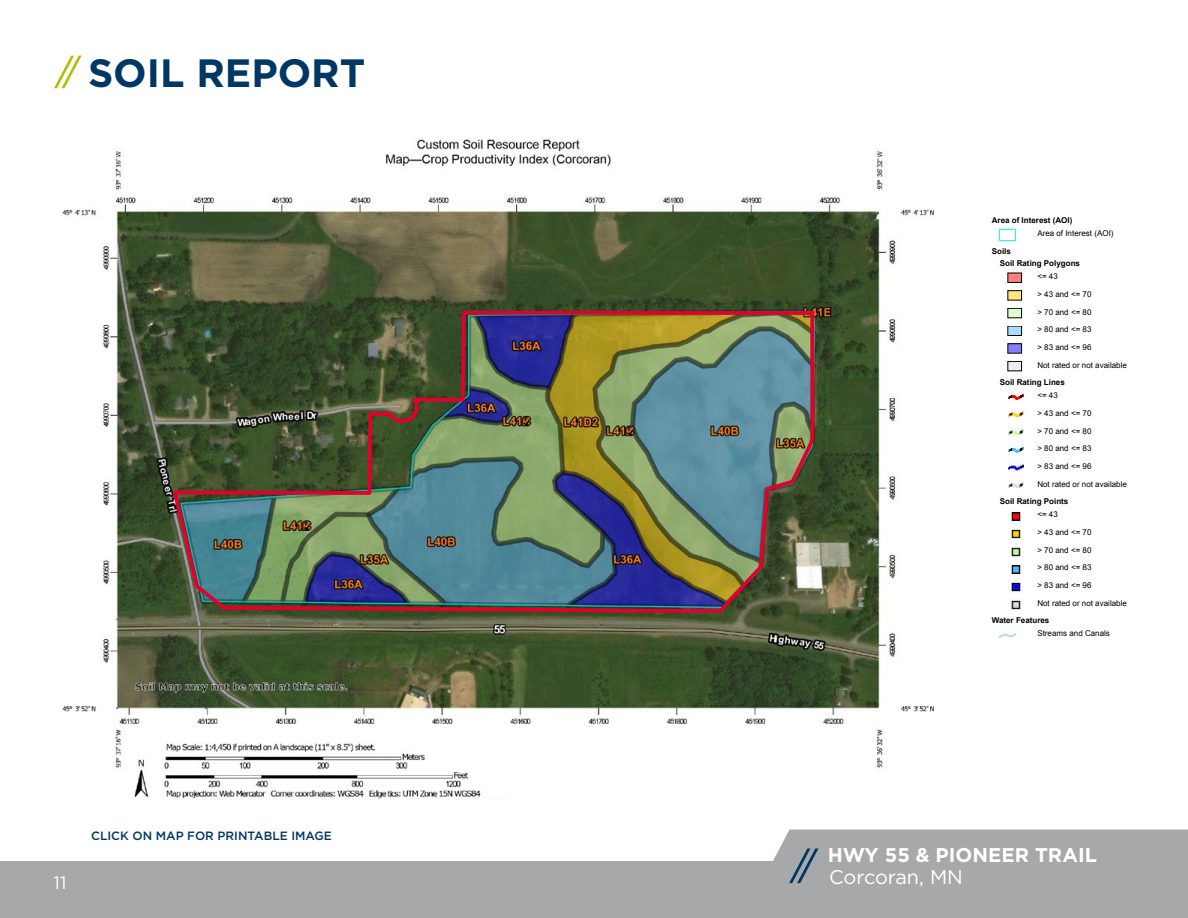
<style>
.page{position:relative;width:1188px;height:918px;background:#fff}
.page>*{position:absolute;margin:0;border:0;box-sizing:border-box;transform-origin:0 0}
.t1{font:700 39.45px "Gotham";color:#003764}
.t2{font:700 19.8px "Gotham";color:#fff}
.t3{font:19.8px "Gotham";letter-spacing:-.005em;color:#fff}
.t4{font:18px "Gotham";color:#fff}
.t5{font:500 12px "Gotham";color:#003764}
.t6{font:7.95px "Arial";color:#000}
.t7{font:700 7.95px/12.9px "Arial";color:#000}
</style>
<div class="page">
<svg style="left:54px;top:56px;width:28px;height:32px"></svg>
<img style="left:62px;top:139px;width:872px;height:661px">
<img style="left:170px;top:309px;width:647px;height:306px">
<img style="left:1000px;top:240px;width:15px;height:1px">
<div style="left:1008px;top:273px;width:14px;height:9px;background:#ff8080"></div>
<div style="left:1008px;top:273px;width:14px;height:10px;border:1px solid #000"></div>
<div style="left:1008px;top:291px;width:14px;height:9px;background:#ffe780"></div>
<div style="left:1008px;top:308px;width:14px;height:10px;background:#e1fcce"></div>
<div style="left:1008px;top:308px;width:14px;height:10px;border:1px solid #000"></div>
<div style="left:1008px;top:326px;width:14px;height:9px;background:#a7ddff"></div>
<div style="left:1008px;top:326px;width:14px;height:10px;border:1px solid #000"></div>
<div style="left:1008px;top:344px;width:14px;height:9px;background:#8080ff"></div>
<div style="left:1008px;top:361px;width:14px;height:10px;background:#ededed"></div>
<div style="left:1008px;top:361px;width:14px;height:10px;border:1px solid #000"></div>
<img style="left:1008px;top:392px;width:15px;height:8px">
<img style="left:1008px;top:410px;width:15px;height:8px">
<img style="left:1008px;top:429px;width:15px;height:7px">
<img style="left:1008px;top:446px;width:15px;height:7px">
<img style="left:1008px;top:463px;width:15px;height:8px">
<img style="left:1008px;top:482px;width:15px;height:7px">
<img style="left:1011px;top:512px;width:10px;height:10px">
<img style="left:1011px;top:529px;width:10px;height:11px">
<img style="left:1011px;top:547px;width:10px;height:10px">
<img style="left:1011px;top:565px;width:10px;height:9px">
<img style="left:1011px;top:582px;width:10px;height:11px">
<img style="left:1011px;top:600px;width:10px;height:10px">
<img style="left:1000px;top:633px;width:15px;height:5px">
<div style="left:0;top:861px;width:699px;height:57px;background:#a7a8aa"></div>
<div style="left:699px;top:830px;width:489px;height:88px;background:#a7a8aa"></div>
<h1 class="t1" style="left:88px;top:47px;width:279px">SOIL REPORT</h1>
<h3 class="t4" style="left:54px;top:871px;width:14px">11</h3>
<h3 class="t5" style="left:91px;top:828px;width:242px">CLICK ON MAP FOR PRINTABLE IMAGE</h3>
<p class="t7" style="left:992px;top:214px;width:82px">Area of Interest (AOI)</p>
<p class="t6" style="left:1037px;top:228px;width:78px">Area of Interest (AOI)</p>
<p class="t7" style="left:1000px;top:245px;width:82px;text-indent:-8px">Soils<br>Soil Rating Polygons</p>
<p class="t6" style="left:1037px;top:271px;width:22px">&lt;= 43</p>
<p class="t6" style="left:1037px;top:289px;width:56px">&gt; 43 and &lt;= 70</p>
<p class="t6" style="left:1037px;top:307px;width:56px">&gt; 70 and &lt;= 80</p>
<p class="t6" style="left:1037px;top:324px;width:56px">&gt; 80 and &lt;= 83</p>
<p class="t6" style="left:1037px;top:342px;width:56px">&gt; 83 and &lt;= 96</p>
<p class="t6" style="left:1037px;top:360px;width:91px">Not rated or not available</p>
<p class="t7" style="left:1000px;top:376px;width:67px">Soil Rating Lines</p>
<p class="t6" style="left:1037px;top:390px;width:22px">&lt;= 43</p>
<p class="t6" style="left:1037px;top:408px;width:56px">&gt; 43 and &lt;= 70</p>
<p class="t6" style="left:1037px;top:426px;width:56px">&gt; 70 and &lt;= 80</p>
<p class="t6" style="left:1037px;top:443px;width:56px">&gt; 80 and &lt;= 83</p>
<p class="t6" style="left:1037px;top:461px;width:56px">&gt; 83 and &lt;= 96</p>
<p class="t6" style="left:1037px;top:479px;width:91px">Not rated or not available</p>
<p class="t7" style="left:1000px;top:495px;width:70px">Soil Rating Points</p>
<p class="t6" style="left:1037px;top:509px;width:22px">&lt;= 43</p>
<p class="t6" style="left:1037px;top:527px;width:56px">&gt; 43 and &lt;= 70</p>
<p class="t6" style="left:1037px;top:545px;width:56px">&gt; 70 and &lt;= 80</p>
<p class="t6" style="left:1037px;top:562px;width:56px">&gt; 80 and &lt;= 83</p>
<p class="t6" style="left:1037px;top:580px;width:56px">&gt; 83 and &lt;= 96</p>
<p class="t6" style="left:1037px;top:598px;width:91px">Not rated or not available</p>
<p class="t7" style="left:992px;top:614px;width:59px">Water Features</p>
<p class="t6" style="left:1037px;top:628px;width:74px">Streams and Canals</p>
<h2 class="t2" style="left:828px;top:842px;width:271px">HWY 55 &amp; PIONEER TRAIL</h2>
<h2 class="t3" style="left:829px;top:864px;width:135px">Corcoran, MN</h2>
</div>
